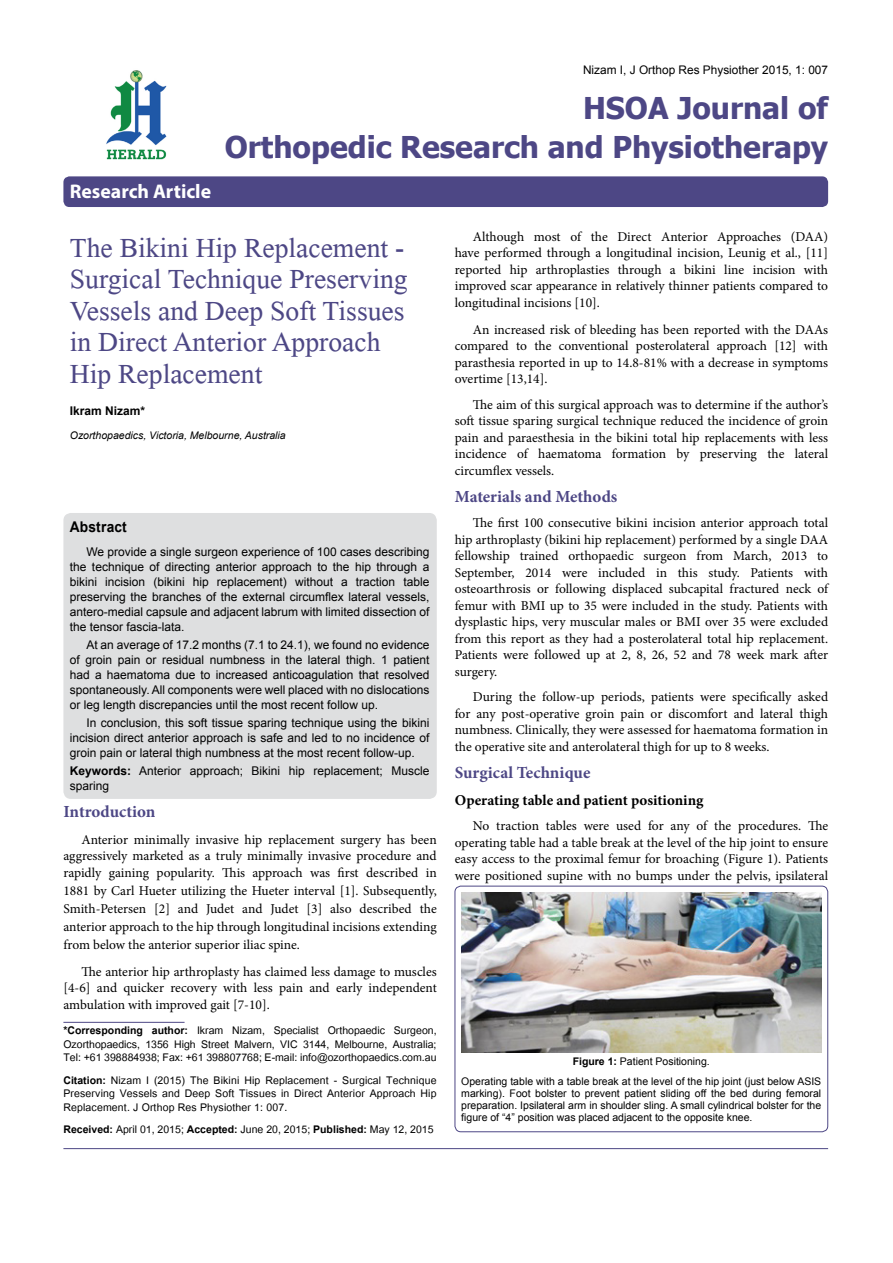
<style>
.page{position:relative;width:893px;height:1263px;background:#fff}
.page>*{position:absolute;margin:0;border:0;box-sizing:border-box;transform-origin:0 0}
.t1{font:41.25px/31.5px "Microsoft Himalaya";color:#4d4785}
.t2{font:700 30px/39px "Tahoma";color:#4d4785;text-align:right}
.t3{font:700 19.8px "Myriad Hebrew";color:#fff}
.t4{font:700 16.95px "Minion Pro";color:#4d4785}
.t5{font:700 15px "Minion Pro";letter-spacing:-.005em;color:#000}
.t6{font:700 14.85px "Arial";letter-spacing:.015em;color:#000;scale:.93 1}
.t7{font:14.7px/13.5px "Utsaah";color:#000;text-align:justify}
.t8{font:13.5px/16.5px "Minion Pro";color:#000;text-align:justify}
.t9{font:12px/15px "Arial";color:#000;text-align:justify}
.t10{font:700 12px "Arial";color:#000}
.t11{font:11.85px "Arial";color:#000}
.t12{font:10.5px/12px "Arial";color:#000;text-align:center}
.t13{font:italic 10.5px "Arial";color:#000}
.s1{font-weight:700}
</style>
<div class="page">
<div style="left:63px;top:176px;width:765px;height:31px;background:#4d4785;border-radius:6px"></div>
<div style="left:63px;top:513px;width:374px;height:286px;background:#dedfe0;border-radius:8px"></div>
<hr style="left:63px;top:1022px;width:122px;height:1px;background:#4d4785">
<img style="left:106px;top:70px;width:61px;height:90px">
<hr style="left:63px;top:1148px;width:765px;height:1px;background:#4d4785">
<div style="left:455px;top:886px;width:373px;height:246px;border:1px solid #4d4785;border-radius:6px"></div>
<img style="left:461px;top:892px;width:360px;height:160px">
<h3 class="t3" style="left:70px;top:180px;width:143px">Research Article</h3>
<p class="t11" style="left:583px;top:62px;width:247px">Nizam I, J Orthop Res Physiother 2015, 1: 007</p>
<h2 class="t2" style="left:225px;top:86px;width:605px">HSOA Journal of<br>Orthopedic Research and Physiotherapy</h2>
<h1 class="t1" style="left:70px;top:227px;width:339px">The Bikini Hip Replacement -<br>Surgical Technique Preserving<br>Vessels and Deep Soft Tissues in Direct Anterior Approach<br>Hip Replacement</h1>
<p class="t10" style="left:70px;top:403px;width:77px">Ikram Nizam*</p>
<p class="t13" style="left:70px;top:428px;width:217px">Ozorthopaedics, Victoria, Melbourne, Australia</p>
<p class="t6" style="left:70px;top:517px;width:63px">Abstract</p>
<p class="t9" style="left:70px;top:544px;width:361px;text-indent:16px">We provide a single surgeon experience of 100 cases describing the technique of directing anterior approach to the hip through a bikini incision (bikini hip replacement) without a traction table preserving the branches of the external circumflex lateral vessels, antero-medial capsule and adjacent labrum with limited dissection of the tensor fascia-lata.</p>
<p class="t9" style="left:70px;top:637px;width:361px;text-indent:16px">At an average of 17.2 months (7.1 to 24.1), we found no evidence of groin pain or residual numbness in the lateral thigh. 1 patient had a haematoma due to increased anticoagulation that resolved spontaneously. All components were well placed with no dislocations or leg length discrepancies until the most recent follow up.</p>
<p class="t9" style="left:70px;top:715px;width:361px;text-indent:16px">In conclusion, this soft tissue sparing technique using the bikini incision direct anterior approach is safe and led to no incidence of groin pain or lateral thigh numbness at the most recent follow-up.</p>
<p class="t9" style="left:70px;top:763px;width:361px"><span class="s1">Keywords:</span> Anterior approach; Bikini hip replacement; Muscle sparing</p>
<p class="t4" style="left:63px;top:799px;width:94px">Introduction</p>
<p class="t8" style="left:63px;top:831px;width:375px;text-indent:18px">Anterior minimally invasive hip replacement surgery has been aggressively marketed as a truly minimally invasive procedure and rapidly gaining popularity. This approach was first described in</p>
<p class="t8" style="left:63px;top:881px;width:375px;line-height:18px">1881 by Carl Hueter utilizing the Hueter interval [1]. Subsequently, Smith-Petersen [2] and Judet and Judet [3] also described the anterior approach to the hip through longitudinal incisions extending from below the anterior superior iliac spine.</p>
<p class="t8" style="left:63px;top:963px;width:375px;text-indent:18px">The anterior hip arthroplasty has claimed less damage to muscles [4-6] and quicker recovery with less pain and early independent ambulation with improved gait [7-10].</p>
<p class="t7" style="left:63px;top:1025px;width:375px"><span class="s1">*Corresponding author:</span> Ikram Nizam, Specialist Orthopaedic Surgeon, Ozorthopaedics, 1356 High Street Malvern, VIC 3144, Melbourne, Australia; Tel: +61 398884938; Fax: +61 398807768; E-mail: info@ozorthopaedics.com.au</p>
<p class="t7" style="left:63px;top:1074px;width:375px"><span class="s1">Citation:</span> Nizam I (2015) The Bikini Hip Replacement - Surgical Technique Preserving Vessels and Deep Soft Tissues in Direct Anterior Approach Hip Replacement. J Orthop Res Physiother 1: 007.</p>
<p class="t7" style="left:63px;top:1124px;width:372px"><span class="s1">Received:</span> April 01, 2015; <span class="s1">Accepted:</span> June 20, 2015; <span class="s1">Published:</span> May 12, 2015</p>
<p class="t8" style="left:455px;top:228px;width:375px;text-indent:18px">Although most of the Direct Anterior Approaches (DAA) have performed through a longitudinal incision, Leunig et al., [11] reported hip arthroplasties through a bikini line incision with improved scar appearance in relatively thinner patients compared to longitudinal incisions [10].</p>
<p class="t8" style="left:455px;top:321px;width:375px;text-indent:18px">An increased risk of bleeding has been reported with the DAAs compared to the conventional posterolateral approach [12] with parasthesia reported in up to 14.8-81% with a decrease in symptoms overtime [13,14].</p>
<p class="t8" style="left:455px;top:396px;width:375px;text-indent:18px">The aim of this surgical approach was to determine if the author’s soft tissue sparing surgical technique reduced the incidence of groin pain and paraesthesia in the bikini total hip replacements with less incidence of haematoma formation by preserving the lateral circumflex vessels.</p>
<p class="t4" style="left:455px;top:484px;width:164px">Materials and Methods</p>
<p class="t8" style="left:455px;top:515px;width:375px;text-indent:18px">The first 100 consecutive bikini incision anterior approach total hip arthroplasty (bikini hip replacement) performed by a single DAA fellowship trained orthopaedic surgeon from March, 2013 to September, 2014 were included in this study. Patients with osteoarthrosis or following displaced subcapital fractured neck of femur with BMI up to 35 were included in the study. Patients with dysplastic hips, very muscular males or BMI over 35 were excluded from this report as they had a posterolateral total hip replacement.<br>Patients were followed up at 2, 8, 26, 52 and 78 week mark after surgery.</p>
<p class="t8" style="left:455px;top:689px;width:375px;text-indent:18px">During the follow-up periods, patients were specifically asked for any post-operative groin pain or discomfort and lateral thigh numbness. Clinically, they were assessed for haematoma formation in the operative site and anterolateral thigh for up to 8 weeks.</p>
<p class="t4" style="left:455px;top:760px;width:137px">Surgical Technique</p>
<p class="t5" style="left:455px;top:789px;width:250px">Operating table and patient positioning</p>
<p class="t8" style="left:455px;top:818px;width:375px;text-indent:18px">No traction tables were used for any of the procedures. The operating table had a table break at the level of the hip joint to ensure easy access to the proximal femur for broaching (Figure 1). Patients were positioned supine with no bumps under the pelvis, ipsilateral</p>
<p class="t12" style="left:461px;top:1052px;width:361px;line-height:19.5px"><span class="s1">Figure 1:</span> Patient Positioning.<br>Operating table with a table break at the level of the hip joint (just below ASIS</p>
<p class="t12" style="left:461px;top:1087px;width:361px;text-align:justify">marking). Foot bolster to prevent patient sliding off the bed during femoral preparation. Ipsilateral arm in shoulder sling. A small cylindrical bolster for the figure of “4” position was placed adjacent to the opposite knee.</p>
</div>
